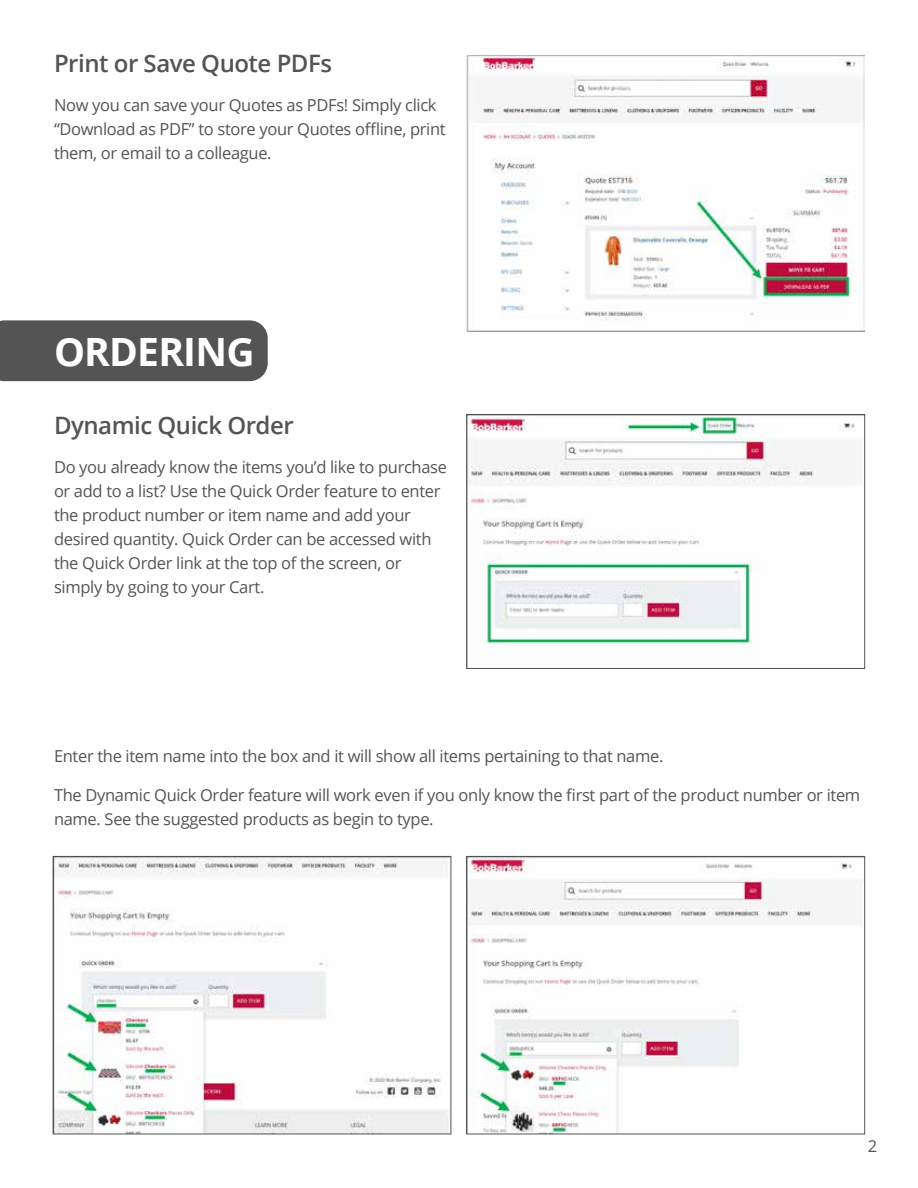
<style>
.page{position:relative;width:918px;height:1188px;background:#fff}
.page>*{position:absolute;margin:0;border:0;box-sizing:border-box;transform-origin:0 0}
.t1{font:700 39px "Open Sans";letter-spacing:-.02em;color:#fff}
.t2{font:600 24px "Open Sans";letter-spacing:-.02em;color:#545454}
.t3{font:16.5px/24px "Open Sans";letter-spacing:-.02em;color:#545454}
</style>
<div class="page">
<img style="left:467px;top:54px;width:398px;height:278px">
<div style="left:0;top:320px;width:268px;height:61px;background:#545454"></div>
<img style="left:468px;top:416px;width:393px;height:232px">
<div style="left:466px;top:414px;width:399px;height:255px;border:1px solid #545454"></div>
<img style="left:55px;top:858px;width:394px;height:274px">
<div style="left:53px;top:856px;width:398px;height:278px;border:1px solid #545454"></div>
<img style="left:468px;top:858px;width:393px;height:274px">
<div style="left:466px;top:856px;width:399px;height:278px;border:1px solid #545454"></div>
<h2 class="t2" style="left:54px;top:47px;width:280px">Print or Save Quote PDFs</h2>
<p class="t3" style="left:54px;top:93px;width:393px">Now you can save your Quotes as PDFs! Simply click “Download as PDF” to store your Quotes offline, print them, or email to a colleague.</p>
<h1 class="t1" style="left:54px;top:324px;width:202px">ORDERING</h1>
<h2 class="t2" style="left:54px;top:408px;width:241px">Dynamic Quick Order</h2>
<p class="t3" style="left:54px;top:454px;width:395px">Do you already know the items you’d like to purchase or add to a list? Use the Quick Order feature to enter the product number or item name and add your desired quantity. Quick Order can be accessed with the Quick Order link at the top of the screen, or simply by going to your Cart.</p>
<p class="t3" style="left:54px;top:744px;width:611px">Enter the item name into the box and it will show all items pertaining to that name.</p>
<p class="t3" style="left:54px;top:783px;width:808px">The Dynamic Quick Order feature will work even if you only know the first part of the product number or item name. See the suggested products as begin to type.</p>
<p class="t3" style="left:868px;top:1133px;width:11px">2</p>
</div>
